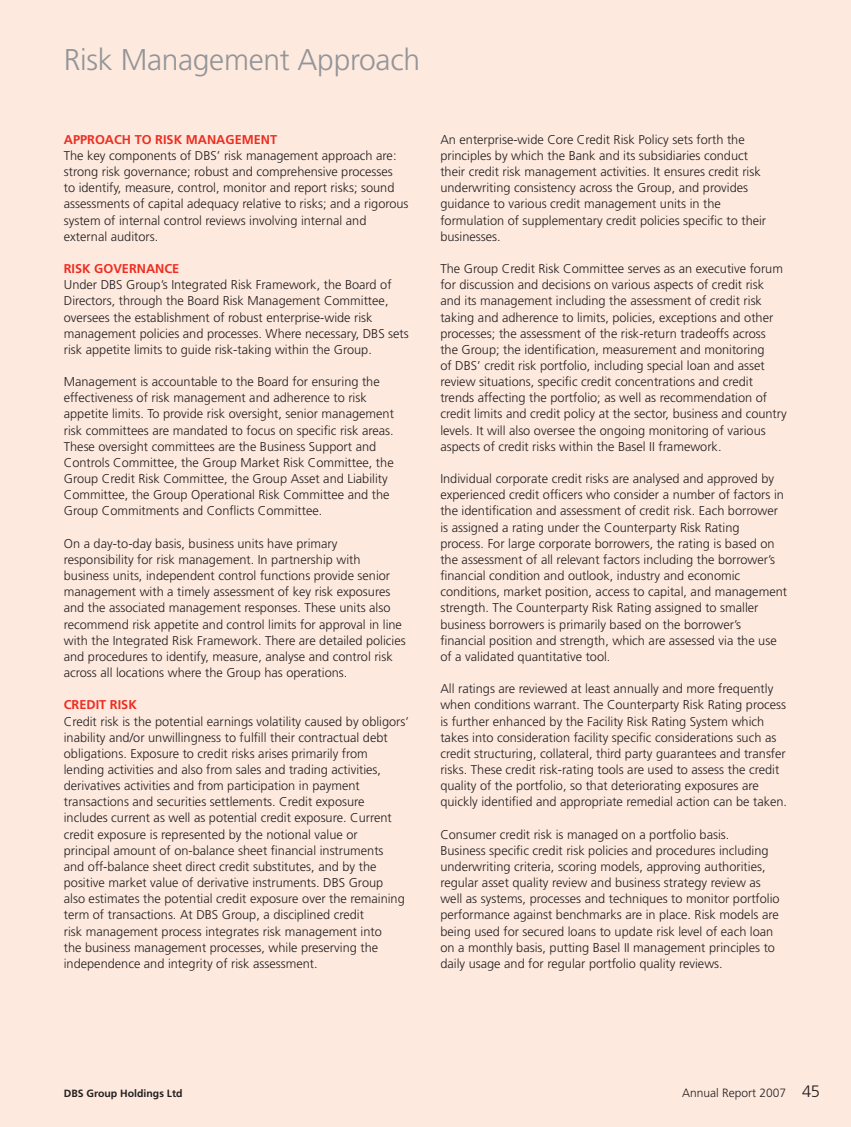
<style>
.page{position:relative;width:851px;height:1127px;background:#fff}
.page>*{position:absolute;margin:0;border:0;box-sizing:border-box;transform-origin:0 0}
.t1{font:300 30px "Frutiger";letter-spacing:-.01em;color:#939598}
.t2{font:300 12.75px/16.2px "Frutiger";color:#231f20}
.t3{font:700 12.75px "Frutiger";color:#ee2e22}
.t4{font:300 12px "Frutiger";color:#231f20}
.t5{font:700 10.5px "Frutiger";color:#231f20}
.s1{font-size:16.5px}
</style>
<div class="page">
<div style="left:0;top:0;width:850px;height:1127px;background:#fde9de"></div>
<h1 class="t1" style="left:64px;top:48px;width:357px">Risk Management Approach</h1>
<p class="t3" style="left:64px;top:134px;width:215px">APPROACH TO RISK MANAGEMENT</p>
<p class="t2" style="left:64px;top:148px;width:346px">The key components of DBS’ risk management approach are: strong risk governance; robust and comprehensive processes<br>to identify, measure, control, monitor and report risks; sound assessments of capital adequacy relative to risks; and a rigorous system of internal control reviews involving internal and external auditors.</p>
<p class="t3" style="left:64px;top:263px;width:117px">RISK GOVERNANCE</p>
<p class="t2" style="left:64px;top:278px;width:346px">Under DBS Group’s Integrated Risk Framework, the Board of Directors, through the Board Risk Management Committee, oversees the establishment of robust enterprise-wide risk management policies and processes. Where necessary, DBS sets risk appetite limits to guide risk-taking within the Group.</p>
<p class="t2" style="left:64px;top:375px;width:331px">Management is accountable to the Board for ensuring the effectiveness of risk management and adherence to risk appetite limits. To provide risk oversight, senior management risk committees are mandated to focus on specific risk areas.<br>These oversight committees are the Business Support and Controls Committee, the Group Market Risk Committee, the Group Credit Risk Committee, the Group Asset and Liability Committee, the Group Operational Risk Committee and the Group Commitments and Conflicts Committee.</p>
<p class="t2" style="left:64px;top:536px;width:343px">On a day-to-day basis, business units have primary responsibility for risk management. In partnership with business units, independent control functions provide senior management with a timely assessment of key risk exposures and the associated management responses. These units also recommend risk appetite and control limits for approval in line with the Integrated Risk Framework. There are detailed policies and procedures to identify, measure, analyse and control risk across all locations where the Group has operations.</p>
<p class="t3" style="left:64px;top:700px;width:74px">CREDIT RISK</p>
<p class="t2" style="left:64px;top:714px;width:346px">Credit risk is the potential earnings volatility caused by obligors’ inability and/or unwillingness to fulfill their contractual debt obligations. Exposure to credit risks arises primarily from lending activities and also from sales and trading activities, derivatives activities and from participation in payment transactions and securities settlements. Credit exposure includes current as well as potential credit exposure. Current credit exposure is represented by the notional value or<br>principal amount of on-balance sheet financial instruments<br>and off-balance sheet direct credit substitutes, and by the positive market value of derivative instruments. DBS Group<br>also estimates the potential credit exposure over the remaining term of transactions. At DBS Group, a disciplined credit<br>risk management process integrates risk management into<br>the business management processes, while preserving the independence and integrity of risk assessment.</p>
<p class="t2" style="left:440px;top:132px;width:327px">An enterprise-wide Core Credit Risk Policy sets forth the principles by which the Bank and its subsidiaries conduct their credit risk management activities. It ensures credit risk underwriting consistency across the Group, and provides guidance to various credit management units in the formulation of supplementary credit policies specific to their businesses.</p>
<p class="t2" style="left:440px;top:261px;width:348px">The Group Credit Risk Committee serves as an executive forum for discussion and decisions on various aspects of credit risk and its management including the assessment of credit risk taking and adherence to limits, policies, exceptions and other processes; the assessment of the risk-return tradeoffs across<br>the Group; the identification, measurement and monitoring<br>of DBS’ credit risk portfolio, including special loan and asset review situations, specific credit concentrations and credit trends affecting the portfolio; as well as recommendation of credit limits and credit policy at the sector, business and country levels. It will also oversee the ongoing monitoring of various aspects of credit risks within the Basel II framework.</p>
<p class="t2" style="left:440px;top:471px;width:348px">Individual corporate credit risks are analysed and approved by experienced credit officers who consider a number of factors in the identification and assessment of credit risk. Each borrower is assigned a rating under the Counterparty Risk Rating<br>process. For large corporate borrowers, the rating is based on the assessment of all relevant factors including the borrower’s financial condition and outlook, industry and economic conditions, market position, access to capital, and management strength. The Counterparty Risk Rating assigned to smaller business borrowers is primarily based on the borrower’s financial position and strength, which are assessed via the use of a validated quantitative tool.</p>
<p class="t2" style="left:440px;top:682px;width:348px">All ratings are reviewed at least annually and more frequently when conditions warrant. The Counterparty Risk Rating process is further enhanced by the Facility Risk Rating System which takes into consideration facility specific considerations such as credit structuring, collateral, third party guarantees and transfer risks. These credit risk-rating tools are used to assess the credit quality of the portfolio, so that deteriorating exposures are quickly identified and appropriate remedial action can be taken.</p>
<p class="t2" style="left:440px;top:827px;width:341px">Consumer credit risk is managed on a portfolio basis.<br>Business specific credit risk policies and procedures including underwriting criteria, scoring models, approving authorities, regular asset quality review and business strategy review as well as systems, processes and techniques to monitor portfolio performance against benchmarks are in place. Risk models are being used for secured loans to update risk level of each loan on a monthly basis, putting Basel II management principles to daily usage and for regular portfolio quality reviews.</p>
<p class="t5" style="left:64px;top:1089px;width:120px">DBS Group Holdings Ltd</p>
<p class="t4" style="left:682px;top:1088px;width:139px">Annual Report 2007 <span class="s1">45</span></p>
</div>
